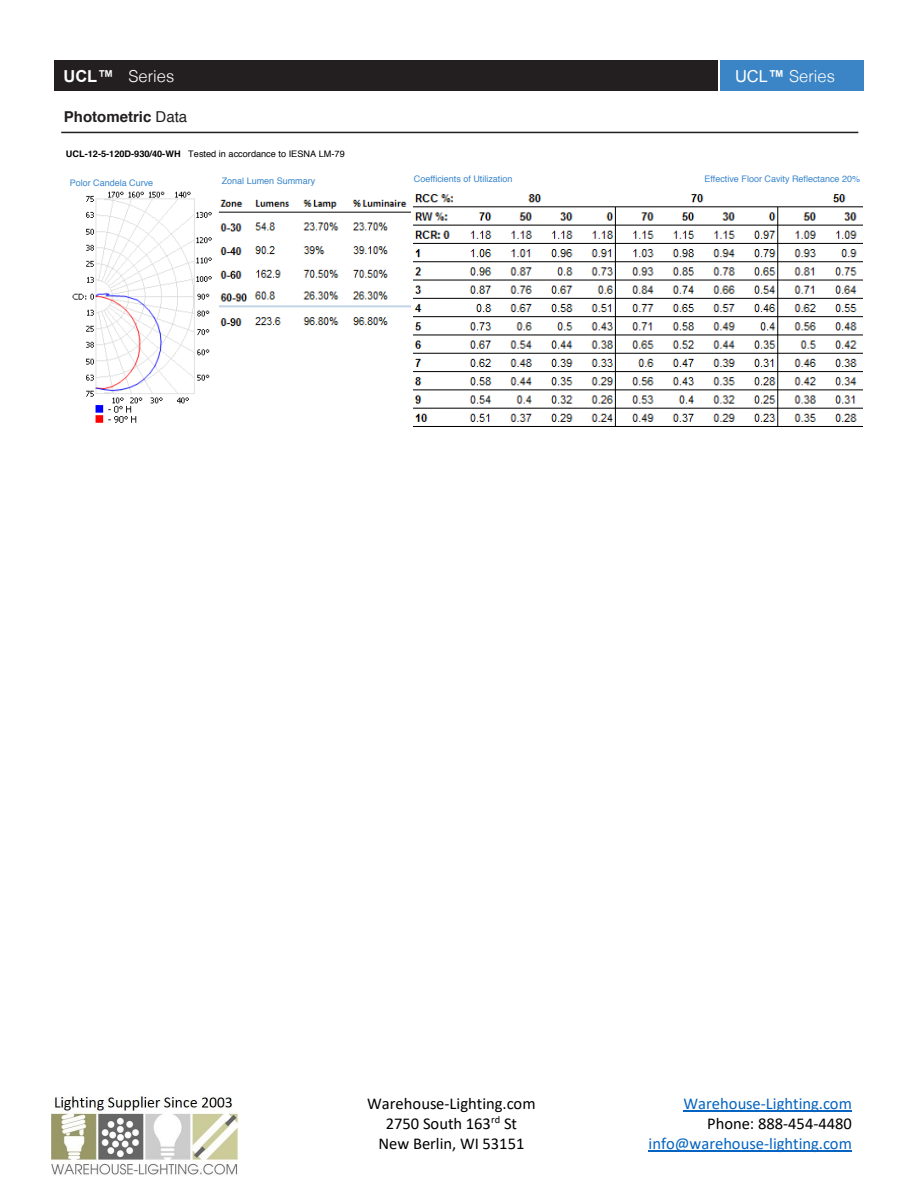
<style>
.page{position:relative;width:918px;height:1188px;background:#fff}
.page>*{position:absolute;margin:0;border:0;box-sizing:border-box;transform-origin:0 0}
.t1{font:16.5px/20.1px "Calibri";color:#000;text-align:center}
.t2{font:16.5px "Calibri";color:#0563c1}
.t3{font:300 16.5px "Helvetica";color:#fff}
.t4{font:700 16.5px "Arial";color:#fff}
.t5{font:700 15px "Helvetica";color:#231f20}
.t6{font:9px "Helvetica";color:#3985cc}
.t7{font:9px "Helvetica";color:#000}
.s1{font-weight:400}
.s2{font-family:"Arial";font-weight:700}
.s3{font-weight:700}
.s4{font-family:"Arial";font-weight:400}
</style>
<div class="page">
<hr style="left:61px;top:132px;width:797px;height:1px;background:#231f20">
<div style="left:54px;top:60px;width:663px;height:30px;background:#231f20"></div>
<div style="left:721px;top:60px;width:143px;height:30px;background:#3b84c5"></div>
<img style="left:72px;top:191px;width:140px;height:232px">
<img style="left:218px;top:199px;width:193px;height:128px">
<img style="left:413px;top:194px;width:450px;height:232px">
<img style="left:51px;top:1096px;width:188px;height:79px">
<hr style="left:649px;top:1151px;width:203px;height:1px;background:#0563c1">
<hr style="left:684px;top:1110px;width:168px;height:2px;background:#0563c1">
<h1 class="t4" style="left:77px;top:65px;width:23px">TS</h1>
<h2 class="t5" style="left:64px;top:105px;width:125px">Photometric <span class="s1">Data</span></h2>
<h1 class="t3" style="left:63px;top:62px;width:112px"><span class="s2">UCL</span><span class="s2">™</span> Series</h1>
<p class="t7" style="left:66px;top:147px;width:280px"><span class="s3">UCL-12-5-120D-930/40-WH</span> Tested in accordance to IESNA LM-79</p>
<h1 class="t3" style="left:735px;top:62px;width:101px"><span class="s4">UCL</span><span class="s2">™</span> Series</h1>
<p class="t6" style="left:70px;top:176px;width:85px">Polor Candela Curve</p>
<p class="t6" style="left:222px;top:174px;width:95px">Zonal Lumen Summary</p>
<p class="t6" style="left:414px;top:172px;width:100px">Coefficients of Utilization</p>
<p class="t6" style="left:704px;top:172px;width:157px">Effective Floor Cavity Reflectance 20%</p>
<h1 class="t1" style="left:367px;top:1094px;width:170px">Warehouse-Lighting.com<br>2750 South 163<sup>rd</sup> St<br>New Berlin, WI 53151</h1>
<h1 class="t2" style="left:684px;top:1096px;width:170px">Warehouse-Lighting.com</h1>
<h1 class="t1" style="left:707px;top:1115px;width:146px">Phone: 888-454-4480</h1>
<h1 class="t2" style="left:649px;top:1137px;width:205px">info@warehouse-lighting.com</h1>
</div>
